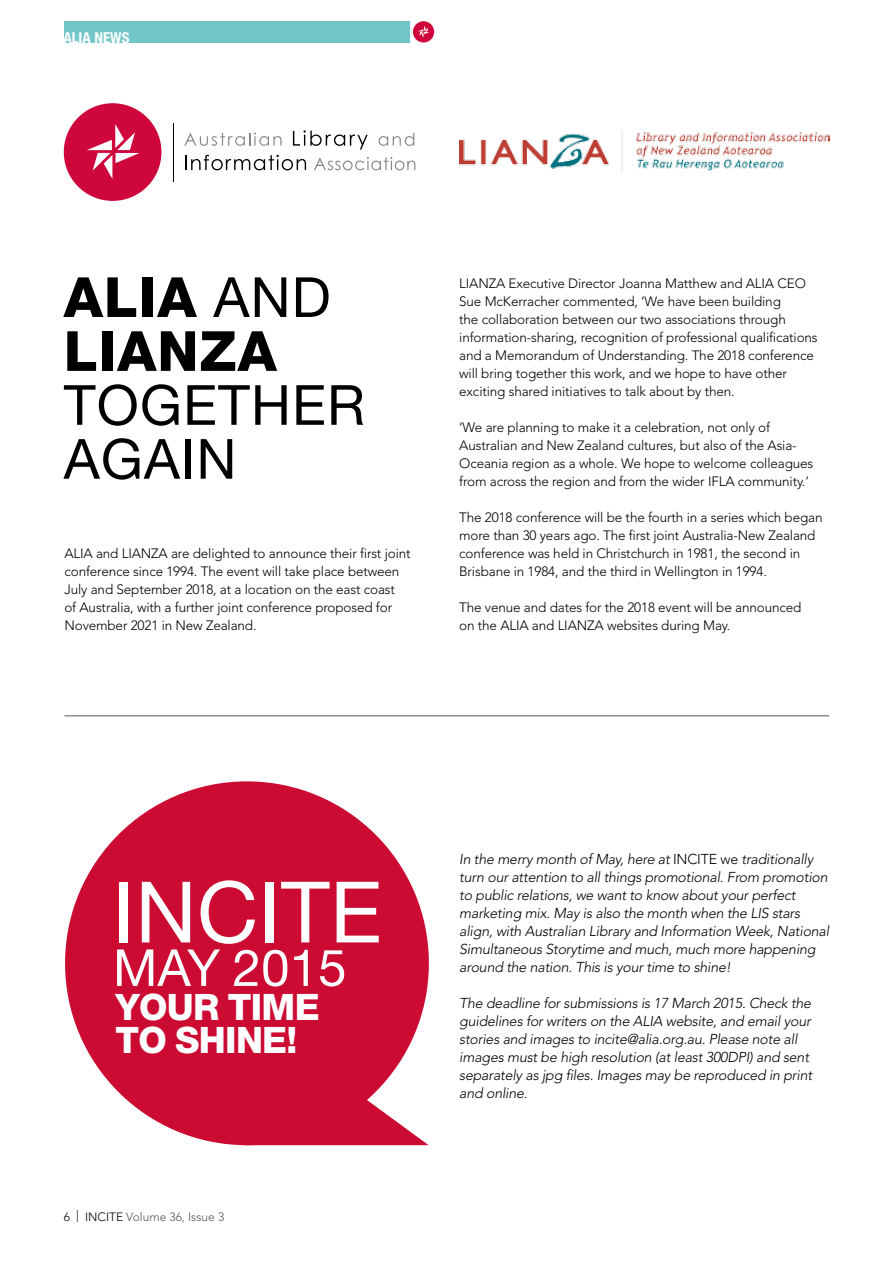
<style>
.page{position:relative;width:893px;height:1263px;background:#fff}
.page>*{position:absolute;margin:0;border:0;box-sizing:border-box;transform-origin:0 0}
.t1{font:84.9px "Helvetica Neue LT Std";letter-spacing:.005em;color:#fff}
.t2{font:800 55.35px/53.8px "Helvetica Neue LT Std";letter-spacing:.02em;color:#000}
.t3{font:55.35px/53.8px "Helvetica Neue LT Std";letter-spacing:.02em;color:#000}
.t4{font:51px "Helvetica Neue LT Std";letter-spacing:.005em;color:#fff}
.t5{font:800 36.45px/33.2px "Helvetica Neue LT Std";letter-spacing:-.02em;color:#fff}
.t6{font:700 condensed 15px "Helvetica Neue LT Std";color:#fff}
.t7{font:italic 300 14.25px/18px "Avenir";letter-spacing:-.015em;color:#000}
.t8{font:300 13.5px/18px "Avenir";letter-spacing:-.01em;color:#000}
.t9{font:300 12px "Avenir";color:#565655}
.s1{font-weight:400}
.s2{color:#000}
.s3{font-style:normal}
</style>
<div class="page">
<div style="left:64px;top:21px;width:346px;height:22px;background:#73c6c8"></div>
<div style="left:413px;top:21px;width:21px;height:21px;background:#cf063c;border-radius:50%"></div>
<svg style="left:418px;top:26px;width:11px;height:12px"></svg>
<div style="left:65px;top:781px;width:364px;height:364px;background:#cc0b33;border-radius:50%"></div>
<svg style="left:260px;top:1010px;width:169px;height:135px"></svg>
<hr style="left:64px;top:715px;width:765px;height:1px;background:#565655">
<svg style="left:184px;top:130px;width:231px;height:40px"></svg>
<div style="left:64px;top:103px;width:97px;height:98px;background:#cf063c;border-radius:50%"></div>
<svg style="left:87px;top:124px;width:53px;height:55px"></svg>
<hr style="left:174px;top:123px;width:1px;height:59px;background:#000">
<img style="left:459px;top:131px;width:370px;height:40px">
<p class="t6" style="left:63px;top:28px;width:68px">ALIA NEWS</p>
<h2 class="t2" style="left:64px;top:270px;width:268px">ALIA <span class="s1">AND<br></span>LIANZA</h2>
<h2 class="t3" style="left:64px;top:377px;width:303px">TOGETHER<br>AGAIN</h2>
<p class="t8" style="left:64px;top:544px;width:348px">ALIA and LIANZA are delighted to announce their first joint conference since 1994. The event will take place between July and September 2018, at a location on the east coast<br>of Australia, with a further joint conference proposed for November 2021 in New Zealand.</p>
<p class="t8" style="left:459px;top:274px;width:360px">LIANZA Executive Director Joanna Matthew and ALIA CEO Sue McKerracher commented, ‘We have been building<br>the collaboration between our two associations through information-sharing, recognition of professional qualifications and a Memorandum of Understanding. The 2018 conference will bring together this work, and we hope to have other exciting shared initiatives to talk about by then.</p>
<p class="t8" style="left:459px;top:418px;width:356px">‘We are planning to make it a celebration, not only of Australian and New Zealand cultures, but also of the Asia-Oceania region as a whole. We hope to welcome colleagues from across the region and from the wider IFLA community.’</p>
<p class="t8" style="left:459px;top:508px;width:365px">The 2018 conference will be the fourth in a series which began more than 30 years ago. The first joint Australia-New Zealand conference was held in Christchurch in 1981, the second in Brisbane in 1984, and the third in Wellington in 1994.</p>
<p class="t8" style="left:459px;top:598px;width:344px">The venue and dates for the 2018 event will be announced on the ALIA and LIANZA websites during May.</p>
<h1 class="t1" style="left:113px;top:861px;width:270px">INCITE</h1>
<h3 class="t4" style="left:113px;top:937px;width:235px">MAY 2015</h3>
<h3 class="t5" style="left:116px;top:990px;width:206px">YOUR TIME<br>TO SHINE!</h3>
<p class="t9" style="left:64px;top:1210px;width:162px"><span class="s2">6 | INCITE</span> Volume 36, Issue 3</p>
<p class="t7" style="left:459px;top:850px;width:371px">In the merry month of May, here at <span class="s3">INCITE we</span> traditionally turn our attention to all things promotional. From promotion to public relations, we want to know about your perfect marketing mix. May is also the month when the LIS stars align, with Australian Library and Information Week, National Simultaneous Storytime and much, much more happening around the nation. This is your time to shine!</p>
<p class="t7" style="left:459px;top:994px;width:354px">The deadline for submissions is 17 March 2015. Check the guidelines for writers on the ALIA website, and email your stories and images to incite@alia.org.au. Please note all images must be high resolution (at least 300DPI) and sent separately as jpg files. Images may be reproduced in print and online.</p>
</div>
